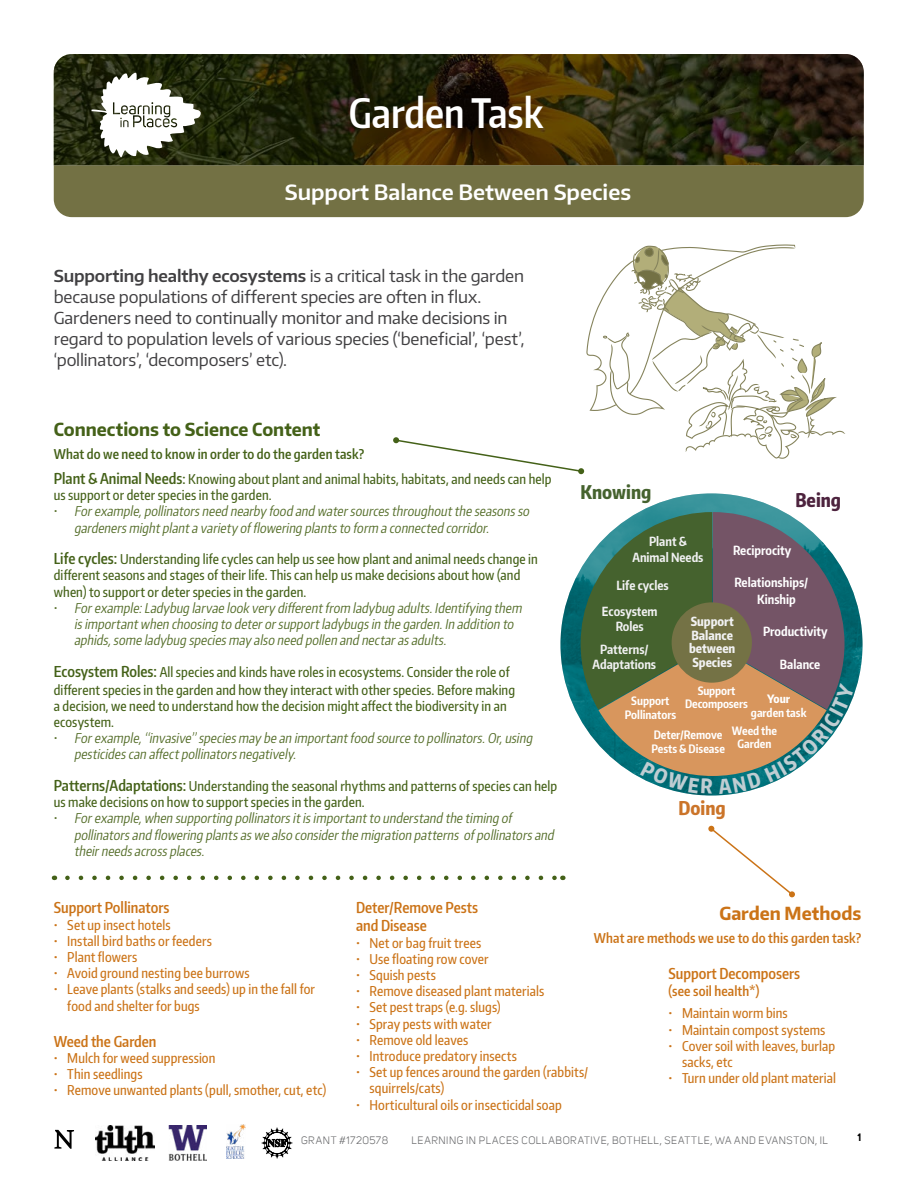
<style>
.page{position:relative;width:918px;height:1188px;background:#fff}
.page>*{position:absolute;margin:0;border:0;box-sizing:border-box;transform-origin:0 0}
.Color_box_head_rever{font:600 40.5px "Encode Sans Compressed";color:#fff}
.Color_box_head_rever-2{font:600 21px "Encode Sans Normal";color:#fff}
.t1{font:800 18.9px "Encode Sans Compressed";color:#45622e}
.t2{font:800 18.9px "Encode Sans Compressed";color:#4d233e}
.t3{font:800 18.9px "Encode Sans Compressed";color:#cb7429}
.Heading_1{font:700 18px "Encode Sans Narrow";color:#446118}
.Heading_1-2{font:700 18px "Encode Sans Narrow";color:#cb7317}
.text{font:16.5px/21px "Encode Sans Normal";letter-spacing:-.01em;color:#414042}
.KBD_headers{font:600 15px/18px "Encode Sans Compressed";color:#cb7317}
.KBD_headers-2{font:500 13.5px/16.2px "Encode Sans Compressed";letter-spacing:.01em;color:#446118}
.t4{font:italic 13.5px/16.2px "Encode Sans Compressed";color:#536c27}
.t5{font:500 13.5px/16.2px "Encode Sans Compressed";letter-spacing:.01em;color:#cb7317}
.KDB{font:600 13.5px "Encode Sans Compressed";letter-spacing:.01em;color:#cb7317}
.KDB-2{font:600 13.5px "Encode Sans Compressed";letter-spacing:.01em;color:#446118}
.t6{font:700 12.6px/15.1px "Encode Sans Compressed";color:#f1f1f2}
.t7{font:700 12.6px/16.2px "Encode Sans Compressed";color:#fff}
.t8{font:800 12.6px/13.6px "Encode Sans Compressed";color:#f1f1f2}
.t9{font:700 11.55px/13.8px "Encode Sans Compressed";color:#fff;text-align:center}
.t10{font:10.5px "Uni Sans";letter-spacing:.055em;color:#636466}
.t11{font:700 10.5px "Uni Sans";color:#000}
.s1{font-weight:600}
.s2{font-weight:600;font-size:15px}
.s3{font-style:normal}
.s4{font-weight:800}
</style>
<div class="page">
<img style="left:560px;top:493px;width:303px;height:302px;border-radius:151px">
<div style="left:54px;top:165px;width:810px;height:52px;background:#737144"></div>
<svg style="left:54px;top:54px;width:810px;height:111px"></svg>
<svg style="left:91px;top:73px;width:110px;height:84px"></svg>
<svg style="left:708px;top:826px;width:87px;height:71px"></svg>
<svg style="left:67px;top:876px;width:489px;height:4px"></svg>
<svg style="left:393px;top:244px;width:452px;height:230px"></svg>
<img style="left:226px;top:1125px;width:19px;height:34px">
<img style="left:169px;top:1126px;width:37px;height:34px">
<img style="left:95px;top:1126px;width:60px;height:34px">
<svg style="left:54px;top:1130px;width:20px;height:19px"></svg>
<svg style="left:262px;top:1128px;width:30px;height:30px"></svg>
<svg style="left:581px;top:512px;width:273px;height:282px"></svg>
<p class="Color_box_head_rever" style="left:349px;top:87px;width:196px">Garden Task</p>
<p class="Color_box_head_rever-2" style="left:285px;top:179px;width:348px">Support Balance Between Species</p>
<p class="text" style="left:54px;top:265px;width:472px"><span class="s1">Supporting healthy ecosystems</span> is a critical task in the garden because populations of different species are often in flux.<br>Gardeners need to continually monitor and make decisions in regard to population levels of various species (‘beneficial’, ‘pest’, ‘pollinators’, ‘decomposers’ etc).</p>
<p class="Heading_1" style="left:54px;top:418px;width:268px">Connections to Science Content</p>
<p class="KDB-2" style="left:54px;top:445px;width:312px">What do we need to know in order to do the garden task?</p>
<p class="KBD_headers-2" style="left:54px;top:471px;width:499px"><span class="s2">Plant &amp; Animal Needs</span><span class="s1">:</span> Knowing about plant and animal habits, habitats, and needs can help us support or deter species in the garden.</p>
<p class="t4" style="left:74px;top:503px;width:460px;text-indent:-20px"><span class="s3">•</span> Forexample,pollinatorsneed nearby food and watersourcesthroughoutthe seasonsso gardenersmightplanta variety offlowering plantsto form a connected corridor.</p>
<p class="KBD_headers-2" style="left:54px;top:551px;width:486px"><span class="s2">Life cycles:</span> Understanding life cycles can help us see how plant and animal needs change in different seasons and stages of their life. This can help us make decisions about how (and when) to support or deter species in the garden.</p>
<p class="t4" style="left:74px;top:599px;width:452px;text-indent:-20px"><span class="s3">•</span> Forexample:Ladybug larvae look very differentfrom ladybug adults.Identifying them isimportantwhen choosing to deterorsupportladybugsin the garden.In addition to aphids,some ladybug speciesmay also need pollen and nectarasadults.</p>
<p class="KBD_headers-2" style="left:54px;top:662px;width:463px;line-height:18px"><span class="s2">Ecosystem Roles:</span> All species and kinds have roles in ecosystems. Consider the role of different species in the garden and how they interact with other species. Before making</p>
<p class="KBD_headers-2" style="left:54px;top:697px;width:454px">a decision, we need to understand how the decision might affect the biodiversity in an ecosystem.</p>
<p class="t4" style="left:74px;top:730px;width:463px;text-indent:-20px"><span class="s3">•</span> Forexample,“invasive”speciesmay be an importantfood source to pollinators.Or,using pesticidescan affectpollinatorsnegatively.</p>
<p class="KBD_headers-2" style="left:54px;top:777px;width:505px"><span class="s2">Patterns/Adaptations:</span> Understanding the seasonal rhythms and patterns of species can help us make decisions on how to support species in the garden.</p>
<p class="t4" style="left:74px;top:810px;width:484px;text-indent:-20px"><span class="s3">•</span> Forexample,when supporting pollinatorsitisimportantto understand the timing of pollinatorsand flowering plantsaswe also considerthe migration patterns ofpollinatorsand theirneedsacrossplaces.</p>
<p class="t1" style="left:580px;top:479px;width:72px">Knowing</p>
<p class="t2" style="left:795px;top:487px;width:47px">Being</p>
<p class="t6" style="left:632px;top:534px;width:73px;text-align:center">Plant &amp;<br>Animal Needs</p>
<p class="t6" style="left:602px;top:572px;width:68px;line-height:25.3px;text-indent:15px">Life cycles<br>Ecosystem</p>
<p class="t6" style="left:600px;top:614px;width:50px;line-height:23.4px;text-indent:16px">Roles<br>Patterns/</p>
<p class="t6" style="left:593px;top:657px;width:65px">Adaptations</p>
<p class="t7" style="left:733px;top:542px;width:60px">Reciprocity</p>
<p class="t7" style="left:757px;top:574px;width:53px;text-indent:-23px">Relationships/<br>Kinship</p>
<p class="t7" style="left:763px;top:623px;width:66px">Productivity</p>
<p class="t7" style="left:780px;top:655px;width:42px">Balance</p>
<p class="t8" style="left:689px;top:614px;width:48px">Support<br>Balance between<br>Species</p>
<p class="t9" style="left:685px;top:683px;width:64px">Support<br>Decomposers</p>
<p class="t9" style="left:751px;top:692px;width:57px"><span class="s4">Your </span>garden task</p>
<p class="t9" style="left:625px;top:693px;width:53px">Support<br>Pollinators</p>
<p class="t9" style="left:651px;top:728px;width:75px;text-align:left">Deter/Remove<br>Pests &amp; Disease</p>
<p class="t9" style="left:732px;top:723px;width:47px">Weed the<br>Garden</p>
<p class="t3" style="left:679px;top:796px;width:49px">Doing</p>
<p class="KBD_headers" style="left:54px;top:898px;width:117px">Support Pollinators</p>
<p class="t5" style="left:54px;top:916px;width:118px">• Set up insect hotels</p>
<p class="t5" style="left:54px;top:932px;width:160px">• Install bird baths or feeders</p>
<p class="t5" style="left:54px;top:949px;width:85px">• Plant flowers</p>
<p class="t5" style="left:54px;top:965px;width:197px">• Avoid ground nesting bee burrows</p>
<p class="t5" style="left:67px;top:981px;width:249px;text-indent:-14px">• Leave plants (stalks and seeds) up in the fall for food and shelter for bugs</p>
<p class="KBD_headers" style="left:54px;top:1032px;width:104px">Weed the Garden</p>
<p class="t5" style="left:54px;top:1049px;width:163px">• Mulch for weed suppression</p>
<p class="t5" style="left:54px;top:1066px;width:90px">• Thin seedlings</p>
<p class="t5" style="left:54px;top:1082px;width:274px">• Remove unwanted plants (pull, smother, cut, etc)</p>
<p class="KBD_headers" style="left:356px;top:898px;width:123px">Deter/Remove Pests and Disease</p>
<p class="t5" style="left:356px;top:934px;width:127px">• Net or bag fruit trees</p>
<p class="t5" style="left:356px;top:950px;width:134px">• Use floating row cover</p>
<p class="t5" style="left:356px;top:967px;width:81px">• Squish pests</p>
<p class="t5" style="left:356px;top:983px;width:190px">• Remove diseased plant materials</p>
<p class="t5" style="left:356px;top:999px;width:146px">• Set pest traps (e.g. slugs)</p>
<p class="t5" style="left:356px;top:1015px;width:137px">• Spray pests with water</p>
<p class="t5" style="left:356px;top:1031px;width:114px">• Remove old leaves</p>
<p class="t5" style="left:356px;top:1048px;width:162px">• Introduce predatory insects</p>
<p class="t5" style="left:370px;top:1064px;width:220px;text-indent:-14px">• Set up fences around the garden (rabbits/ squirrels/cats)</p>
<p class="t5" style="left:356px;top:1096px;width:207px">• Horticultural oils or insecticidal soap</p>
<p class="Heading_1-2" style="left:719px;top:902px;width:143px">Garden Methods</p>
<p class="KDB" style="left:594px;top:930px;width:269px">What are methods we use to do this garden task?</p>
<p class="KBD_headers" style="left:669px;top:964px;width:133px">Support Decomposers</p>
<p class="KDB" style="left:669px;top:982px;width:92px">(see soil health*)</p>
<p class="t5" style="left:669px;top:1005px;width:121px">• Maintain worm bins</p>
<p class="t5" style="left:669px;top:1021px;width:158px">• Maintain compost systems</p>
<p class="t5" style="left:682px;top:1037px;width:155px;text-indent:-14px">• Cover soil with leaves, burlap sacks, etc</p>
<p class="t5" style="left:669px;top:1070px;width:169px">• Turn under old plant material</p>
<p class="t10" style="left:301px;top:1135px;width:89px">GRANT #1720578</p>
<p class="t10" style="left:412px;top:1135px;width:418px">LEARNING IN PLACES COLLABORATIVE, BOTHELL, SEATTLE, WA AND EVANSTON, IL</p>
<p class="t11" style="left:858px;top:1131px;width:5px">1</p>
</div>
